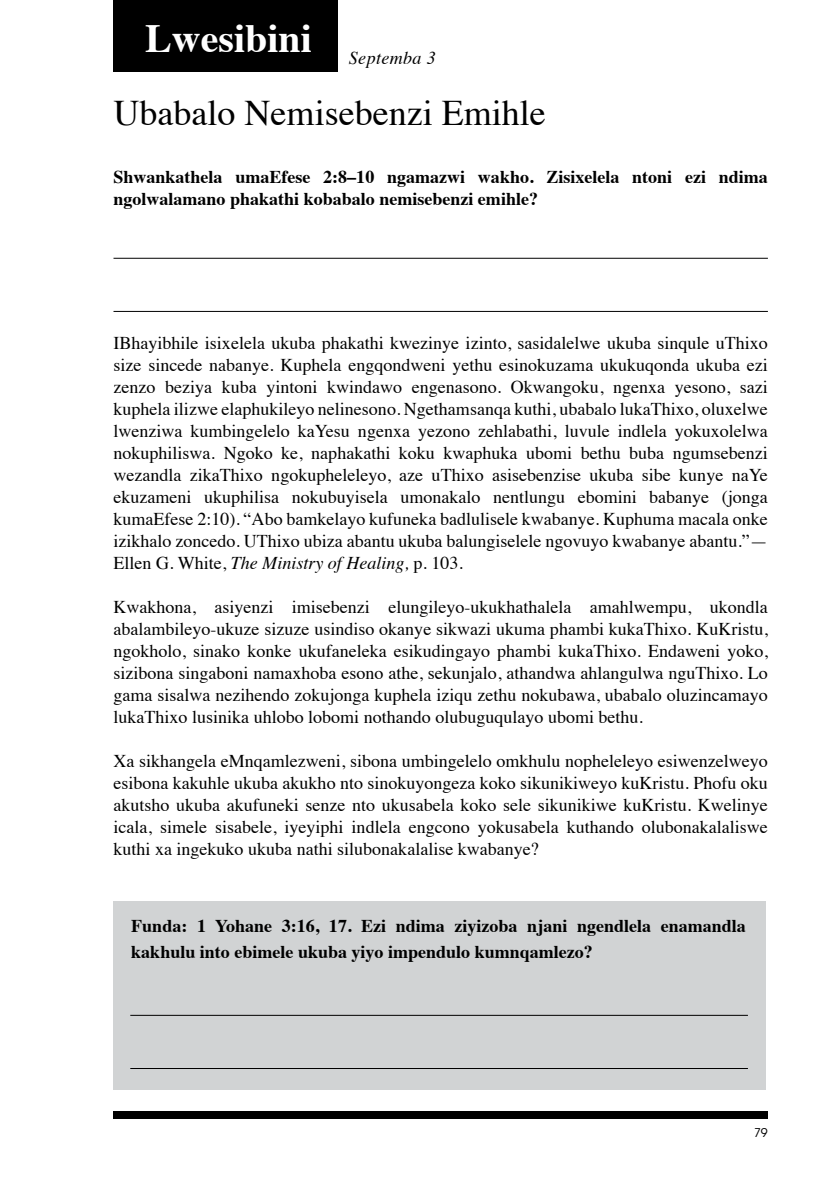
<style>
.page{position:relative;width:840px;height:1191px;background:#fff}
.page>*{position:absolute;margin:0;border:0;box-sizing:border-box;transform-origin:0 0}
.t1{font:700 40px "Times";color:#fff}
.t2{font:36px "Times";color:#000}
.t3{font:18px/22px "Times";color:#000;text-align:justify}
.t4{font:700 18px/22px "Times";color:#000}
.t5{font:italic 18px "Times";letter-spacing:.02em;color:#000}
.t6{font:12px "ITC Avant Garde Std";color:#000}
.s1{font-style:italic}
</style>
<div class="page">
<div style="left:113px;top:1111px;width:654px;height:8px;background:#000"></div>
<div style="left:113px;top:0;width:225px;height:71px;background:#000"></div>
<hr style="left:113px;top:311px;width:654px;height:1px;background:#000">
<hr style="left:113px;top:258px;width:654px;height:1px;background:#000">
<div style="left:113px;top:901px;width:652px;height:189px;background:#d1d3d4"></div>
<hr style="left:130px;top:1068px;width:617px;height:1px;background:#000">
<hr style="left:130px;top:1014px;width:617px;height:1px;background:#000">
<h1 class="t1" style="left:145px;top:0;width:168px">Lwesibini</h1>
<p class="t5" style="left:349px;top:42px;width:88px">Septemba 3</p>
<h2 class="t2" style="left:113px;top:80px;width:433px">Ubabalo Nemisebenzi Emihle</h2>
<p class="t4" style="left:113px;top:164px;width:655px">Shwankathela umaEfese 2:8–10 ngamazwi wakho. Zisixelela ntoni ezi ndima ngolwalamano phakathi kobabalo nemisebenzi emihle?</p>
<p class="t3" style="left:113px;top:331px;width:655px">IBhayibhile isixelela ukuba phakathi kwezinye izinto, sasidalelwe ukuba sinqule uThixo size sincede nabanye. Kuphela engqondweni yethu esinokuzama ukukuqonda ukuba ezi zenzo beziya kuba yintoni kwindawo engenasono. Okwangoku, ngenxa yesono, sazi kuphela ilizwe elaphukileyo nelinesono. Ngethamsanqa kuthi, ubabalo lukaThixo, oluxelwe lwenziwa kumbingelelo kaYesu ngenxa yezono zehlabathi, luvule indlela yokuxolelwa nokuphiliswa. Ngoko ke, naphakathi koku kwaphuka ubomi bethu buba ngumsebenzi wezandla zikaThixo ngokupheleleyo, aze uThixo asisebenzise ukuba sibe kunye naYe ekuzameni ukuphilisa nokubuyisela umonakalo nentlungu ebomini babanye (jonga kumaEfese 2:10). “Abo bamkelayo kufuneka badlulisele kwabanye. Kuphuma macala onke izikhalo zoncedo. UThixo ubiza abantu ukuba balungiselele ngovuyo kwabanye abantu.”— Ellen G. White, <span class="s1">The Ministry of Healing,</span> p. 103.</p>
<p class="t3" style="left:113px;top:595px;width:655px">Kwakhona, asiyenzi imisebenzi elungileyo-ukukhathalela amahlwempu, ukondla abalambileyo-ukuze sizuze usindiso okanye sikwazi ukuma phambi kukaThixo. KuKristu, ngokholo, sinako konke ukufaneleka esikudingayo phambi kukaThixo. Endaweni yoko, sizibona singaboni namaxhoba esono athe, sekunjalo, athandwa ahlangulwa nguThixo. Lo gama sisalwa nezihendo zokujonga kuphela iziqu zethu nokubawa, ubabalo oluzincamayo lukaThixo lusinika uhlobo lobomi nothando olubuguqulayo ubomi bethu.</p>
<p class="t3" style="left:113px;top:749px;width:655px">Xa sikhangela eMnqamlezweni, sibona umbingelelo omkhulu nopheleleyo esiwenzelweyo esibona kakuhle ukuba akukho nto sinokuyongeza koko sikunikiweyo kuKristu. Phofu oku akutsho ukuba akufuneki senze nto ukusabela koko sele sikunikiwe kuKristu. Kwelinye icala, simele sisabele, iyeyiphi indlela engcono yokusabela kuthando olubonakalaliswe kuthi xa ingekuko ukuba nathi silubonakalalise kwabanye?</p>
<p class="t4" style="left:131px;top:911px;width:615px;line-height:26px">Funda: 1 Yohane 3:16, 17. Ezi ndima ziyizoba njani ngendlela enamandla kakhulu into ebimele ukuba yiyo impendulo kumnqamlezo?</p>
<p class="t6" style="left:753px;top:1125px;width:15px">79</p>
</div>
